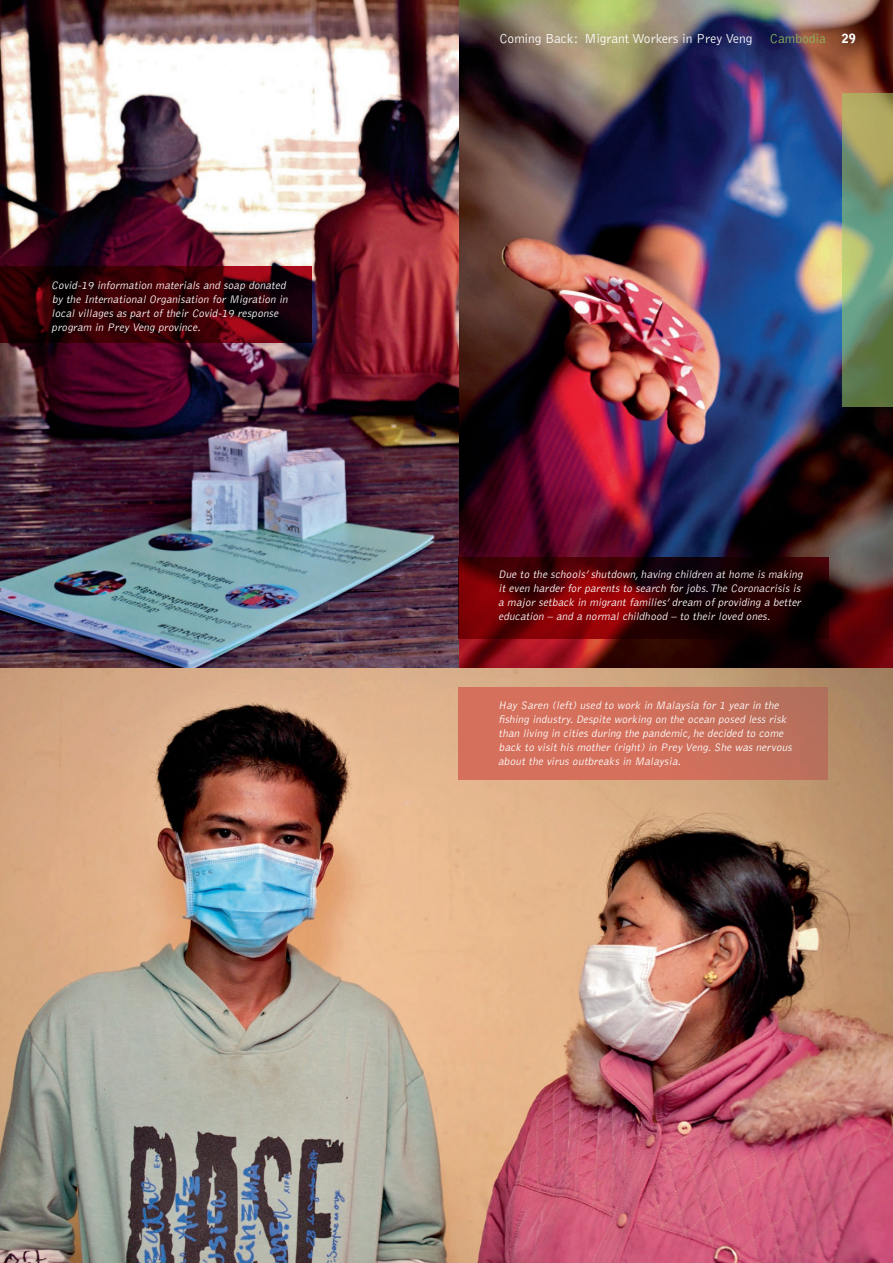
<style>
.page{position:relative;width:893px;height:1263px;background:#fff}
.page>*{position:absolute;margin:0;border:0;box-sizing:border-box;transform-origin:0 0}
.t1{font:300 13.5px "Bell Gothic";color:#fff}
.t2{font:300 13.5px "Bell Gothic";color:#89b459}
.t3{font:italic 300 11.25px/14.1px "Bell Gothic";color:#fff}
.s1{font-weight:900;font-size:12.6px;color:#fff}
</style>
<div class="page">
<img style="left:458px;top:0;width:435px;height:668px">
<img style="left:0;top:0;width:458px;height:668px">
<img style="left:0;top:668px;width:893px;height:595px">
<svg style="left:0;top:267px;width:312px;height:76px;background:#320006"></svg>
<svg style="left:458px;top:558px;width:371px;height:81px;background:#410003"></svg>
<div style="left:458px;top:687px;width:370px;height:92px;background:linear-gradient(to right,#dd705c,#bc705c)"></div>
<svg style="left:842px;top:93px;width:51px;height:313px;background:#7d9769"></svg>
<p class="t3" style="left:51px;top:279px;width:240px">Covid-19 information materials and soap donated by the International Organisation for Migration in local villages as part of their Covid-19 response program in Prey Veng province.</p>
<p class="t1" style="left:499px;top:32px;width:255px">Coming Back: Migrant Workers in Prey Veng</p>
<p class="t2" style="left:770px;top:32px;width:88px">Cambodia <span class="s1">29</span></p>
<p class="t3" style="left:498px;top:568px;width:308px">Due to the schools’shutdown,having children at home is making it even harder for parents to search for jobs.The Coronacrisis is a major setback in migrant families’dream of providing a better education – and a normal childhood – to their loved ones.</p>
<p class="t3" style="left:498px;top:698px;width:297px">Hay Saren (left) used to work in Malaysia for 1 year in the fishing industry.Despite working on the ocean posed less risk than living in cities during the pandemic,he decided to come back to visit his mother (right) in Prey Veng.She was nervous about the virus outbreaks in Malaysia.</p>
</div>
